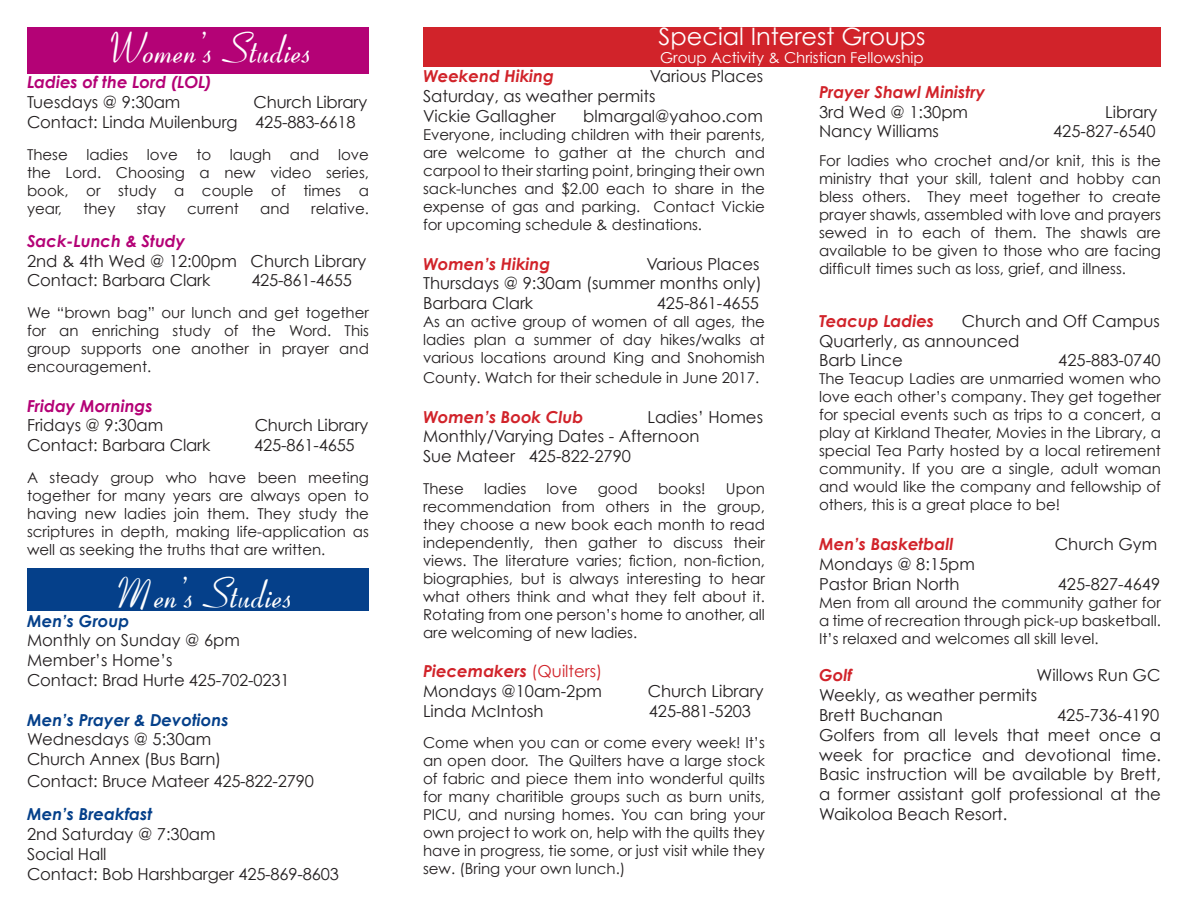
<style>
.page{position:relative;width:1188px;height:918px;background:#fff}
.page>*{position:absolute;margin:0;border:0;box-sizing:border-box;transform-origin:0 0}
.t1{font:40.5px "HUNTSON";color:#fff}
.t2{font:24px "Century Gothic";color:#fff}
.t3{font:16.5px/19.8px "Century Gothic";color:#231f20;text-align:justify}
.t4{font:italic 700 16.5px "Century Gothic";color:#d1232a}
.t5{font:italic 700 16.5px "Century Gothic";color:#b40276}
.t6{font:italic 700 16.5px "Century Gothic";color:#05408a}
.t7{font:15px/18px "Century Gothic";color:#231f20;text-align:justify}
.t8{font:15px "Century Gothic";color:#fff}
.s1{font-weight:400;font-style:normal}
</style>
<div class="page">
<div style="left:423px;top:27px;width:738px;height:39px;background:#d1232a"></div>
<div style="left:27px;top:27px;width:342px;height:46px;background:#b40276"></div>
<div style="left:27px;top:568px;width:342px;height:42px;background:#05408a"></div>
<p class="t1" style="left:101px;top:23px;width:206px">Women’s Studies</p>
<p class="t5" style="left:27px;top:72px;width:186px">Ladies of the Lord (LOL)</p>
<p class="t3" style="left:27px;top:92px;width:155px">Tuesdays @ 9:30am</p>
<p class="t3" style="left:254px;top:92px;width:115px">Church Library</p>
<p class="t3" style="left:27px;top:112px;width:330px">Contact: Linda Muilenburg 425-883-6618</p>
<p class="t7" style="left:27px;top:145px;width:344px">These ladies love to laugh and love the Lord. Choosing a new video series, book, or study a couple of times a year,</p>
<p class="t7" style="left:83px;top:199px;width:34px">they</p>
<p class="t7" style="left:137px;top:199px;width:31px">stay</p>
<p class="t7" style="left:187px;top:199px;width:53px">current</p>
<p class="t7" style="left:260px;top:199px;width:31px">and</p>
<p class="t7" style="left:311px;top:199px;width:59px">relative.</p>
<p class="t5" style="left:27px;top:230px;width:160px">Sack-Lunch &amp; Study</p>
<p class="t3" style="left:27px;top:251px;width:341px">2nd &amp; 4th Wed @ 12:00pm Church Library</p>
<p class="t3" style="left:27px;top:270px;width:185px">Contact: Barbara Clark</p>
<p class="t3" style="left:251px;top:270px;width:102px">425-861-4655</p>
<p class="t7" style="left:27px;top:303px;width:344px">We “brown bag” our lunch and get together for an enriching study of the Word. This group supports one another in prayer and encouragement.</p>
<p class="t5" style="left:27px;top:395px;width:127px">Friday Mornings</p>
<p class="t3" style="left:27px;top:415px;width:138px">Fridays @ 9:30am</p>
<p class="t3" style="left:255px;top:415px;width:115px">Church Library</p>
<p class="t3" style="left:27px;top:435px;width:185px">Contact: Barbara Clark</p>
<p class="t3" style="left:254px;top:435px;width:102px">425-861-4655</p>
<p class="t7" style="left:27px;top:468px;width:344px">A steady group who have been meeting together for many years are always open to having new ladies join them. They study the scriptures in depth, making life-application as well as seeking the truths that are written.</p>
<p class="t1" style="left:109px;top:569px;width:179px">Men’s Studies</p>
<p class="t6" style="left:27px;top:610px;width:104px">Men’s Group</p>
<p class="t3" style="left:27px;top:630px;width:214px">Monthly on Sunday @ 6pm</p>
<p class="t3" style="left:27px;top:650px;width:147px">Member’s Home’s</p>
<p class="t3" style="left:27px;top:670px;width:264px">Contact: Brad Hurte 425-702-0231</p>
<p class="t6" style="left:27px;top:709px;width:203px">Men’s Prayer &amp; Devotions</p>
<p class="t3" style="left:27px;top:729px;width:186px">Wednesdays @ 5:30am</p>
<p class="t3" style="left:27px;top:749px;width:196px">Church Annex (Bus Barn)</p>
<p class="t3" style="left:27px;top:771px;width:288px">Contact: Bruce Mateer 425-822-2790</p>
<p class="t6" style="left:27px;top:804px;width:127px">Men’s Breakfast</p>
<p class="t3" style="left:27px;top:824px;width:190px">2nd Saturday @ 7:30am</p>
<p class="t3" style="left:27px;top:844px;width:81px">Social Hall</p>
<p class="t3" style="left:27px;top:864px;width:313px">Contact: Bob Harshbarger 425-869-8603</p>
<p class="t2" style="left:659px;top:22px;width:268px">Special Interest Groups</p>
<p class="t8" style="left:660px;top:48px;width:265px">Group Activity &amp; Christian Fellowship</p>
<p class="t4" style="left:819px;top:81px;width:168px">Prayer Shawl Ministry</p>
<p class="t3" style="left:819px;top:102px;width:151px">3rd Wed @ 1:30pm</p>
<p class="t3" style="left:1105px;top:102px;width:54px">Library</p>
<p class="t3" style="left:819px;top:121px;width:121px">Nancy Williams</p>
<p class="t3" style="left:1053px;top:121px;width:104px">425-827-6540</p>
<p class="t7" style="left:819px;top:151px;width:344px">For ladies who crochet and/or knit, this is the ministry that your skill, talent and hobby can bless others. They meet together to create prayer shawls, assembled with love and prayers sewed in to each of them. The shawls are available to be given to those who are facing difficult times such as loss, grief, and illness.</p>
<p class="t4" style="left:819px;top:310px;width:117px">Teacup Ladies</p>
<p class="t3" style="left:962px;top:311px;width:200px">Church and Off Campus</p>
<p class="t3" style="left:819px;top:330px;width:202px">Quarterly, as announced</p>
<p class="t3" style="left:819px;top:350px;width:85px">Barb Lince</p>
<p class="t3" style="left:1058px;top:350px;width:104px">425-883-0740</p>
<p class="t7" style="left:819px;top:370px;width:344px">The Teacup Ladies are unmarried women who love each other’s company. They get together for special events such as trips to a concert, a play at Kirkland Theater, Movies in the Library, a special Tea Party hosted by a local retirement community. If you are a single, adult woman and would like the company and fellowship of others, this is a great place to be!</p>
<p class="t4" style="left:819px;top:533px;width:136px">Men’s Basketball</p>
<p class="t3" style="left:1055px;top:534px;width:104px">Church Gym</p>
<p class="t3" style="left:819px;top:554px;width:158px">Mondays @ 8:15pm</p>
<p class="t3" style="left:819px;top:573px;width:142px">Pastor Brian North</p>
<p class="t3" style="left:1058px;top:573px;width:104px">425-827-4649</p>
<p class="t7" style="left:819px;top:593px;width:343px">Men from all around the community gather for a time of recreation through pick-up basketball.<br>It’s relaxed and welcomes all skill level.</p>
<p class="t4" style="left:819px;top:665px;width:34px">Golf</p>
<p class="t3" style="left:1037px;top:665px;width:125px">Willows Run GC</p>
<p class="t3" style="left:819px;top:685px;width:220px">Weekly, as weather permits</p>
<p class="t3" style="left:819px;top:705px;width:125px">Brett Buchanan</p>
<p class="t3" style="left:1057px;top:705px;width:104px">425-736-4190</p>
<p class="t3" style="left:819px;top:725px;width:344px">Golfers from all levels that meet once a week for practice and devotional time.<br>Basic instruction will be available by Brett, a former assistant golf professional at the Waikoloa Beach Resort.</p>
<p class="t4" style="left:423px;top:66px;width:133px">Weekend Hiking</p>
<p class="t3" style="left:650px;top:66px;width:115px">Various Places</p>
<p class="t3" style="left:423px;top:86px;width:234px">Saturday, as weather permits</p>
<p class="t3" style="left:423px;top:106px;width:134px">Vickie Gallagher</p>
<p class="t3" style="left:583px;top:106px;width:181px">blmargal@yahoo.com</p>
<p class="t7" style="left:423px;top:125px;width:344px">Everyone, including children with their parents, are welcome to gather at the church and carpool to their starting point, bringing their own sack-lunches and $2.00 each to share in the expense of gas and parking. Contact Vickie for upcoming schedule &amp; destinations.</p>
<p class="t4" style="left:423px;top:253px;width:129px">Women’s Hiking</p>
<p class="t3" style="left:646px;top:253px;width:115px">Various Places</p>
<p class="t3" style="left:423px;top:273px;width:340px">Thursdays @ 9:30am (summer months only)</p>
<p class="t3" style="left:423px;top:293px;width:112px">Barbara Clark</p>
<p class="t3" style="left:657px;top:293px;width:104px">425-861-4655</p>
<p class="t7" style="left:423px;top:312px;width:344px">As an active group of women of all ages, the ladies plan a summer of day hikes/walks at various locations around King and Snohomish</p>
<p class="t7" style="left:423px;top:368px;width:338px">County. Watch for their schedule in June 2017.</p>
<p class="t4" style="left:423px;top:406px;width:162px">Women’s Book Club</p>
<p class="t3" style="left:423px;top:406px;width:342px;text-indent:224px">Ladies’ Homes<br>Monthly/Varying Dates - Afternoon</p>
<p class="t3" style="left:423px;top:446px;width:210px">Sue Mateer 425-822-2790</p>
<p class="t7" style="left:423px;top:479px;width:42px">These</p>
<p class="t7" style="left:484px;top:479px;width:44px">ladies</p>
<p class="t7" style="left:547px;top:479px;width:32px">love</p>
<p class="t7" style="left:598px;top:479px;width:42px">good</p>
<p class="t7" style="left:658px;top:479px;width:49px">books!</p>
<p class="t7" style="left:423px;top:479px;width:344px;text-indent:303px">Upon recommendation from others in the group, they choose a new book each month to read independently, then gather to discuss their views. The literature varies; fiction, non-fiction, biographies, but is always interesting to hear what others think and what they felt about it.<br>Rotating from one person’s home to another, all are welcoming of new ladies.</p>
<p class="t4" style="left:423px;top:661px;width:181px">Piecemakers <span class="s1">(Quilters)</span></p>
<p class="t3" style="left:423px;top:681px;width:181px">Mondays @10am-2pm</p>
<p class="t3" style="left:648px;top:681px;width:117px">Church Library</p>
<p class="t3" style="left:423px;top:701px;width:122px">Linda McIntosh</p>
<p class="t3" style="left:649px;top:701px;width:104px">425-881-5203</p>
<p class="t7" style="left:423px;top:734px;width:344px">Come when you can or come every week! It’s an open door. The Quilters have a large stock of fabric and piece them into wonderful quilts for many charitible groups such as burn units, PICU, and nursing homes. You can bring your own project to work on, help with the quilts they have in progress, tie some, or just visit while they sew. (Bring your own lunch.)</p>
</div>
